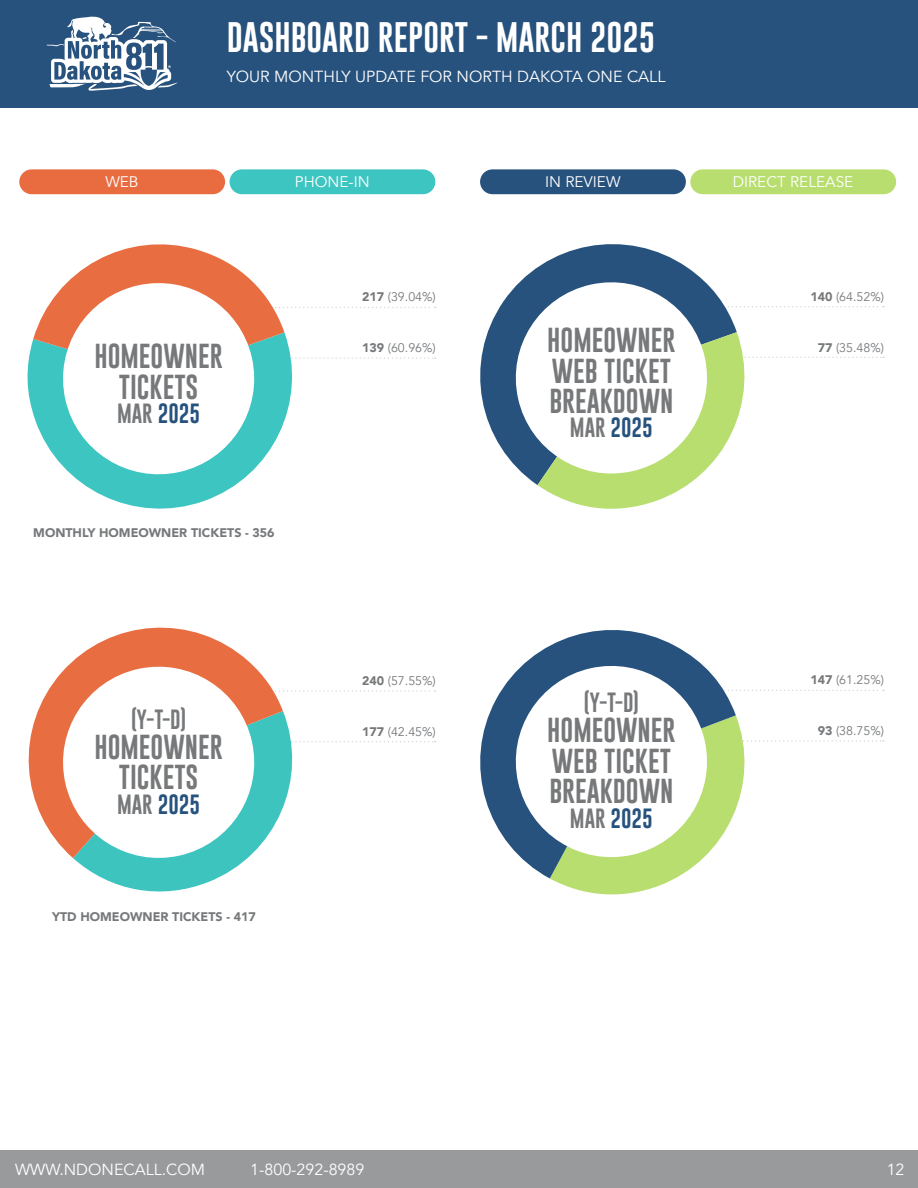
<style>
.page{position:relative;width:918px;height:1188px;background:#fff}
.page>*{position:absolute;margin:0;border:0;box-sizing:border-box;transform-origin:0 0}
.t1{font:31.2px "Gobold";color:#fff}
.t2{font:25.35px/30.5px "Gobold";color:#76787a}
.t3{font:20.4px "Gobold";color:#27527d}
.t4{font:20.4px "Gobold";color:#76787a}
.t5{font:16.05px "Avenir";color:#fff}
.t6{font:15.3px "Avenir";color:#fff}
.t7{font:12.45px "Avenir";color:#76787a}
.t8{font:900 12.45px "Avenir";color:#76787a}
.s1{color:#76787a}
.s2{font-weight:900}
</style>
<div class="page">
<svg style="left:736px;top:690px;width:148px;height:1px"></svg>
<svg style="left:550px;top:716px;width:334px;height:179px"></svg>
<svg style="left:480px;top:630px;width:256px;height:248px"></svg>
<svg style="left:740px;top:306px;width:144px;height:1px"></svg>
<svg style="left:480px;top:244px;width:257px;height:241px"></svg>
<svg style="left:538px;top:332px;width:346px;height:177px"></svg>
<svg style="left:283px;top:690px;width:153px;height:2px"></svg>
<svg style="left:311px;top:741px;width:125px;height:1px"></svg>
<svg style="left:84px;top:711px;width:225px;height:181px"></svg>
<svg style="left:28px;top:627px;width:255px;height:231px"></svg>
<svg style="left:27px;top:340px;width:266px;height:169px"></svg>
<svg style="left:33px;top:244px;width:403px;height:132px"></svg>
<div style="left:0;top:0;width:918px;height:107px;background:#27527d"></div>
<div style="left:0;top:1150px;width:918px;height:38px;background:#989a9c"></div>
<svg style="left:47px;top:16px;width:131px;height:75px"></svg>
<svg style="left:507px;top:273px;width:209px;height:210px"></svg>
<div style="left:19px;top:169px;width:206px;height:25px;background:#e96c41;border-radius:12px"></div>
<div style="left:230px;top:169px;width:205px;height:25px;background:#3dc5c1;border-radius:12px"></div>
<svg style="left:54px;top:274px;width:209px;height:209px"></svg>
<svg style="left:507px;top:657px;width:209px;height:209px"></svg>
<svg style="left:54px;top:658px;width:209px;height:209px"></svg>
<div style="left:480px;top:169px;width:206px;height:25px;background:#27527d;border-radius:12px"></div>
<div style="left:690px;top:169px;width:206px;height:25px;background:#b8de6f;border-radius:12px"></div>
<p class="t1" style="left:227px;top:17px;width:430px">DASHBOARD REPORT - MARCH 2025</p>
<p class="t5" style="left:227px;top:67px;width:440px">YOUR MONTHLY UPDATE FOR NORTH DAKOTA ONE CALL</p>
<p class="t6" style="left:105px;top:172px;width:35px">WEB</p>
<p class="t6" style="left:295px;top:172px;width:76px">PHONE-IN</p>
<p class="t2" style="left:95px;top:341px;width:130px;text-align:center">HOMEOWNER<br>TICKETS</p>
<p class="t3" style="left:117px;top:400px;width:85px"><span class="s1">MAR</span> 2025</p>
<p class="t8" style="left:33px;top:522px;width:243px">MONTHLY HOMEOWNER TICKETS - 356</p>
<p class="t4" style="left:131px;top:706px;width:56px">(Y-T-D)</p>
<p class="t2" style="left:95px;top:732px;width:130px;text-align:center">HOMEOWNER<br>TICKETS</p>
<p class="t3" style="left:117px;top:791px;width:85px"><span class="s1">MAR</span> 2025</p>
<p class="t8" style="left:52px;top:906px;width:205px">YTD HOMEOWNER TICKETS - 417</p>
<p class="t7" style="left:362px;top:290px;width:75px"><span class="s2">217</span> (39.04%)</p>
<p class="t7" style="left:362px;top:340px;width:75px"><span class="s2">139</span> (60.96%)</p>
<p class="t7" style="left:362px;top:673px;width:75px"><span class="s2">240</span> (57.55%)</p>
<p class="t7" style="left:362px;top:724px;width:75px"><span class="s2">177</span> (42.45%)</p>
<p class="t5" style="left:15px;top:1160px;width:192px">WWW.NDONECALL.COM</p>
<p class="t5" style="left:250px;top:1160px;width:116px">1-800-292-8989</p>
<p class="t6" style="left:545px;top:172px;width:77px">IN REVIEW</p>
<p class="t6" style="left:733px;top:172px;width:122px">DIRECT RELEASE</p>
<p class="t2" style="left:547px;top:325px;width:130px">HOMEOWNER<br>WEB TICKET<br>BREAKDOWN</p>
<p class="t3" style="left:570px;top:415px;width:85px"><span class="s1">MAR</span> 2025</p>
<p class="t4" style="left:584px;top:689px;width:56px">(Y-T-D)</p>
<p class="t2" style="left:547px;top:715px;width:130px">HOMEOWNER<br>WEB TICKET<br>BREAKDOWN</p>
<p class="t3" style="left:570px;top:805px;width:85px"><span class="s1">MAR</span> 2025</p>
<p class="t7" style="left:811px;top:289px;width:75px"><span class="s2">140</span> (64.52%)</p>
<p class="t7" style="left:818px;top:340px;width:68px"><span class="s2">77</span> (35.48%)</p>
<p class="t7" style="left:811px;top:672px;width:75px"><span class="s2">147</span> (61.25%)</p>
<p class="t7" style="left:818px;top:724px;width:68px"><span class="s2">93</span> (38.75%)</p>
<p class="t5" style="left:887px;top:1160px;width:19px">12</p>
</div>
